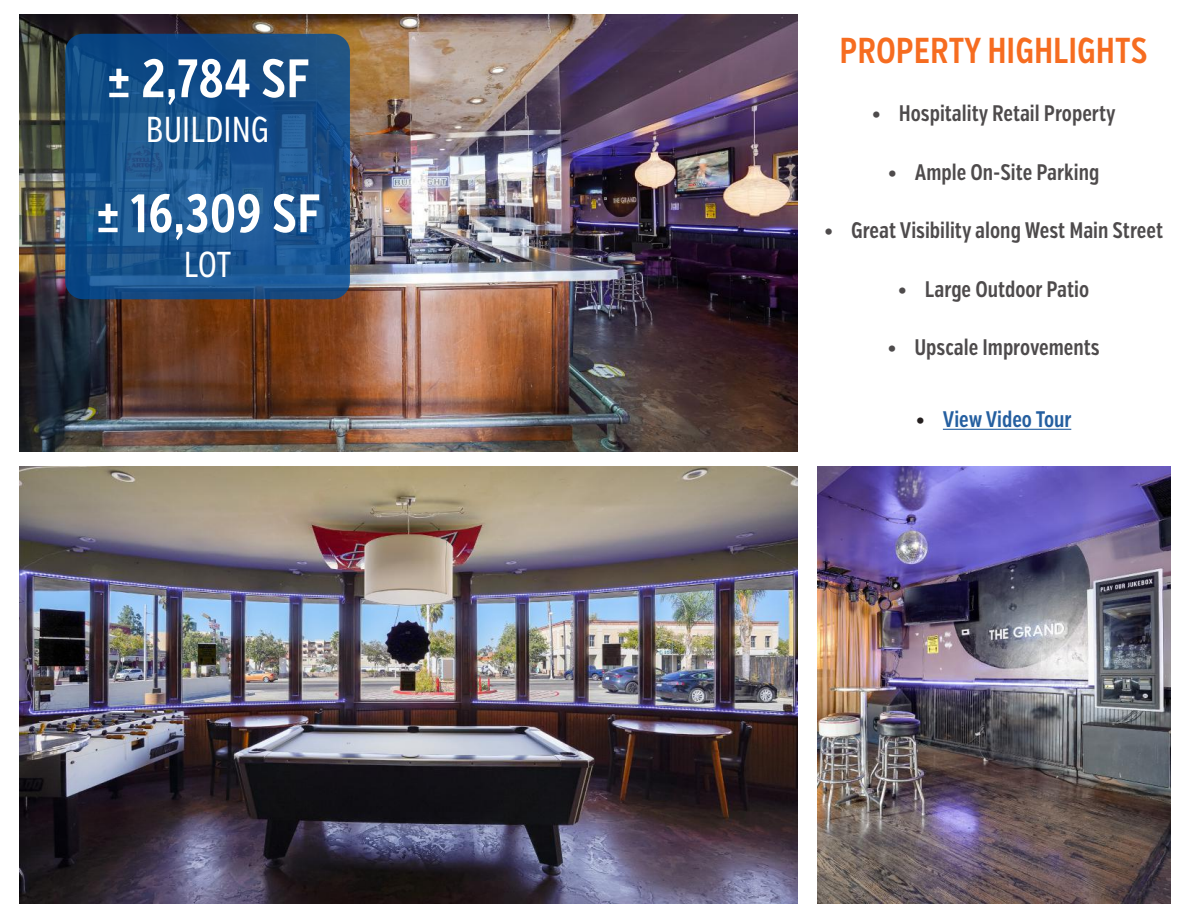
<style>
.page{position:relative;width:1188px;height:918px;background:#fff}
.page>*{position:absolute;margin:0;border:0;box-sizing:border-box;transform-origin:0 0}
.t1{font:600 54px "Verb Comp";color:#fff}
.t2{font:600 36px "Verb Comp";color:#f66c20}
.t3{font:36px "Verb Comp";color:#fff}
.t4{font:600 22.5px "Verb Comp";color:#4e4b4c}
.t5{font:600 22.5px "Verb Comp";color:#255fa0}
.s1{color:#241f1f}
</style>
<div class="page">
<img style="left:20px;top:14px;width:777px;height:438px">
<img style="left:20px;top:466px;width:777px;height:438px">
<hr style="left:943px;top:429px;width:128px;height:1px;background:#255fa0">
<svg style="left:65px;top:34px;width:285px;height:265px;background:#18518b"></svg>
<img style="left:817px;top:466px;width:353px;height:438px">
<h1 class="t1" style="left:106px;top:47px;width:205px">± 2,784 SF</h1>
<h2 class="t3" style="left:146px;top:109px;width:125px">BUILDING</h2>
<h1 class="t1" style="left:96px;top:182px;width:226px">± 16,309 SF</h1>
<h2 class="t3" style="left:184px;top:244px;width:49px">LOT</h2>
<h2 class="t2" style="left:840px;top:29px;width:309px">PROPERTY HIGHLIGHTS</h2>
<p class="t4" style="left:872px;top:100px;width:245px">• Hospitality Retail Property</p>
<p class="t4" style="left:888px;top:159px;width:213px">• Ample On-Site Parking</p>
<p class="t4" style="left:824px;top:217px;width:340px">• Great Visibility along West Main Street</p>
<p class="t4" style="left:898px;top:276px;width:193px">• Large Outdoor Patio</p>
<p class="t4" style="left:887px;top:334px;width:214px">• Upscale Improvements</p>
<p class="t5" style="left:916px;top:406px;width:157px"><span class="s1">•</span> View Video Tour</p>
</div>
